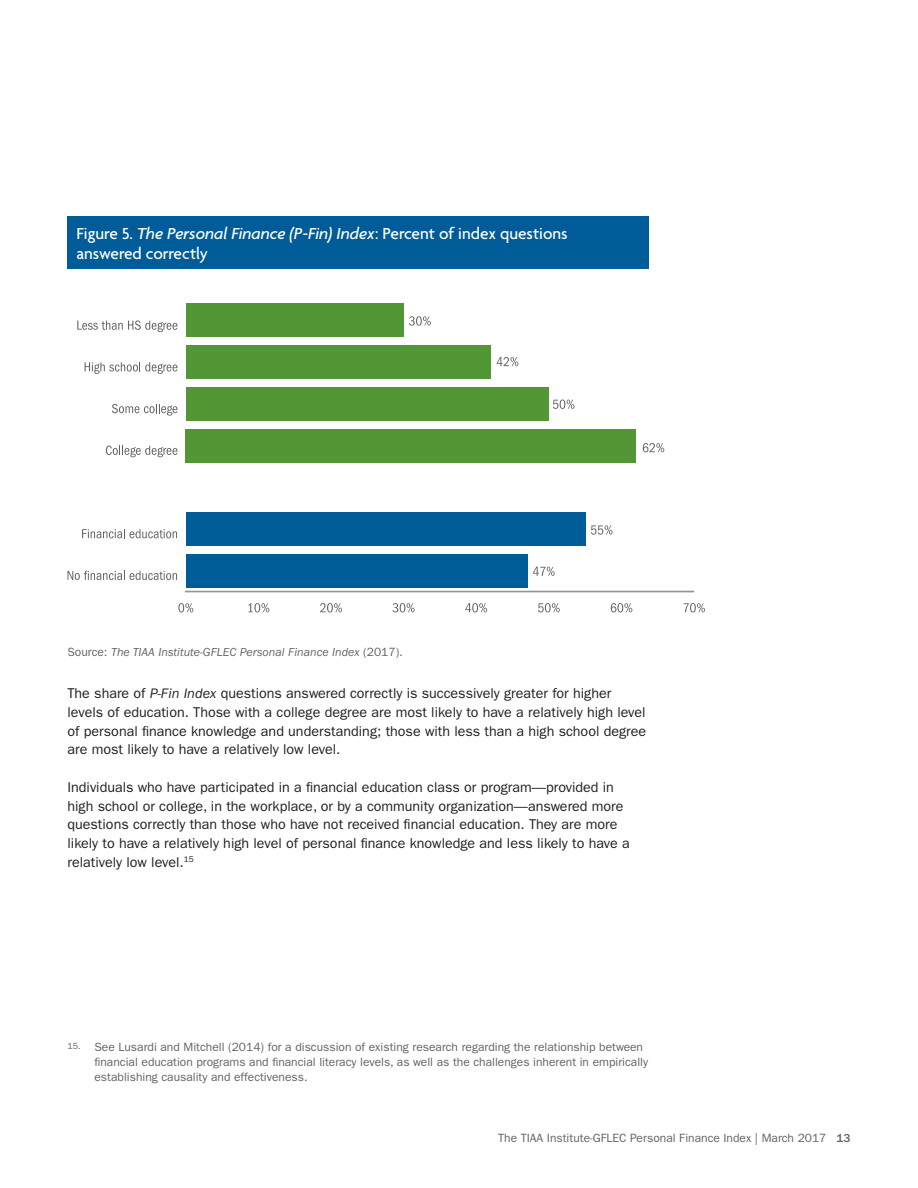
<style>
.page{position:relative;width:918px;height:1188px;background:#fff}
.page>*{position:absolute;margin:0;border:0;box-sizing:border-box;transform-origin:0 0}
.t1{font:500 17.25px/20.2px "Agenda";color:#fff}
.t2{font:14.25px/18.8px "ITC Franklin Gothic Std";color:#231f20}
.t3{font:12px/15px "ITC Franklin Gothic Std";color:#636366}
.t4{font:italic 12px "ITC Franklin Gothic Std";color:#636366}
.s1{font-style:italic}
.s2{font-style:normal}
.s3{font-weight:500}
</style>
<div class="page">
<div style="left:68px;top:216px;width:581px;height:53px;background:#005c98"></div>
<svg style="left:178px;top:603px;width:15px;height:9px"></svg>
<svg style="left:249px;top:603px;width:20px;height:9px"></svg>
<svg style="left:320px;top:603px;width:22px;height:9px"></svg>
<svg style="left:393px;top:603px;width:22px;height:9px"></svg>
<svg style="left:465px;top:603px;width:22px;height:9px"></svg>
<svg style="left:538px;top:603px;width:22px;height:9px"></svg>
<svg style="left:611px;top:603px;width:21px;height:9px"></svg>
<svg style="left:684px;top:603px;width:21px;height:9px"></svg>
<div style="left:186px;top:304px;width:218px;height:33px;background:#529635"></div>
<div style="left:186px;top:345px;width:305px;height:34px;background:#529635"></div>
<div style="left:186px;top:387px;width:363px;height:34px;background:#529635"></div>
<div style="left:186px;top:429px;width:450px;height:33px;background:#529635"></div>
<div style="left:186px;top:512px;width:399px;height:34px;background:#005c98"></div>
<div style="left:186px;top:554px;width:341px;height:33px;background:#005c98"></div>
<svg style="left:68px;top:571px;width:109px;height:9px"></svg>
<svg style="left:82px;top:529px;width:95px;height:9px"></svg>
<svg style="left:106px;top:446px;width:72px;height:11px"></svg>
<svg style="left:112px;top:404px;width:66px;height:12px"></svg>
<svg style="left:85px;top:362px;width:93px;height:12px"></svg>
<svg style="left:77px;top:320px;width:101px;height:12px"></svg>
<hr style="left:185px;top:591px;width:509px;height:1px;background:#939598">
<svg style="left:409px;top:316px;width:22px;height:10px"></svg>
<svg style="left:497px;top:357px;width:21px;height:9px"></svg>
<svg style="left:553px;top:400px;width:21px;height:9px"></svg>
<svg style="left:643px;top:443px;width:21px;height:9px"></svg>
<svg style="left:533px;top:567px;width:22px;height:9px"></svg>
<svg style="left:591px;top:525px;width:22px;height:10px"></svg>
<p class="t1" style="left:76px;top:224px;width:493px">Figure 5. <span class="s1">The Personal Finance (P-Fin) Index</span>: Percent of index questions answered correctly</p>
<p class="t4" style="left:68px;top:646px;width:337px"><span class="s2">Source:</span> The TIAA Institute-GFLEC Personal Finance Index <span class="s2">(2017).</span></p>
<p class="t2" style="left:68px;top:684px;width:580px">The share of <span class="s1">P-Fin Index</span> questions answered correctly is successively greater for higher levels of education. Those with a college degree are most likely to have a relatively high level of personal finance knowledge and understanding; those with less than a high school degree are most likely to have a relatively low level.</p>
<p class="t2" style="left:68px;top:778px;width:564px">Individuals who have participated in a financial education class or program—provided in high school or college, in the workplace, or by a community organization—answered more questions correctly than those who have not received financial education. They are more likely to have a relatively high level of personal finance knowledge and less likely to have a relatively low level.<sup>15</sup></p>
<p class="t3" style="left:94px;top:1039px;width:555px;text-indent:-27px"><sup>15.</sup> See Lusardi and Mitchell (2014) for a discussion of existing research regarding the relationship between financial education programs and financial literacy levels, as well as the challenges inherent in empirically establishing causality and effectiveness.</p>
<p class="t3" style="left:498px;top:1131px;width:354px">The TIAA Institute-GFLEC Personal Finance Index | March 2017 <span class="s3">13</span></p>
</div>
